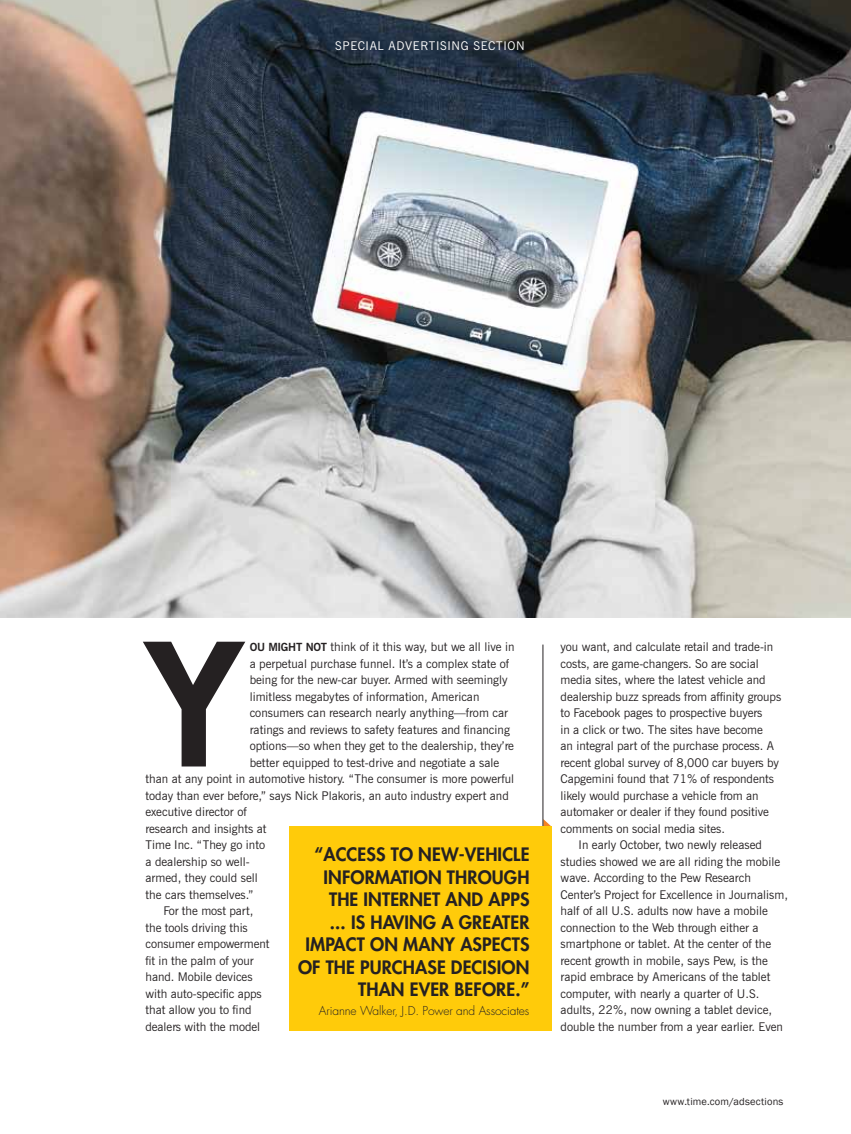
<style>
.page{position:relative;width:851px;height:1134px;background:#fff}
.page>*{position:absolute;margin:0;border:0;box-sizing:border-box;transform-origin:0 0}
.t1{font:800 165.6px "Futura";color:#252122}
.t2{font:800 18px/22.5px "Futura";letter-spacing:.005em;color:#252122;text-align:right}
.t3{font:12px "News Gothic BT";color:#252122}
.t4{font:300 12px "Futura";letter-spacing:-.01em;color:#252122}
.t5{font:12px "News Gothic BT";letter-spacing:.05em;color:#fff}
.t6{font:10.5px "Franklin Gothic";letter-spacing:.02em;color:#252122}
.s1{font-weight:700;font-size:11.25px}
</style>
<div class="page">
<img style="left:0;top:0;width:850px;height:618px">
<svg style="left:543px;top:819px;width:8px;height:8px"></svg>
<hr style="left:542px;top:645px;width:1px;height:385px;background:#252122">
<div style="left:289px;top:827px;width:262px;height:204px;background:#ffcb0a"></div>
<p class="t5" style="left:335px;top:38px;width:191px">SPECIAL ADVERTISING SECTION</p>
<h1 class="t1" style="left:145px;top:601px;width:99px">Y</h1>
<p class="t3" style="left:250px;top:639px;width:266px"><span class="s1">OU MIGHT NOT</span> think of it this way, but we all live in</p>
<p class="t3" style="left:250px;top:656px;width:261px">a perpetual purchase funnel. It’s a complex state of</p>
<p class="t3" style="left:250px;top:672px;width:259px">being for the new-car buyer. Armed with seemingly</p>
<p class="t3" style="left:250px;top:689px;width:231px">limitless megabytes of information, American</p>
<p class="t3" style="left:250px;top:705px;width:260px">consumers can research nearly anything—from car</p>
<p class="t3" style="left:250px;top:722px;width:262px">ratings and reviews to safety features and financing</p>
<p class="t3" style="left:250px;top:738px;width:266px">options—so when they get to the dealership, they’re</p>
<p class="t3" style="left:250px;top:755px;width:251px">better equipped to test-drive and negotiate a sale</p>
<p class="t3" style="left:145px;top:771px;width:370px">than at any point in automotive history. “The consumer is more powerful</p>
<p class="t3" style="left:145px;top:788px;width:365px">today than ever before,” says Nick Plakoris, an auto industry expert and</p>
<p class="t3" style="left:145px;top:804px;width:103px">executive director of</p>
<p class="t3" style="left:145px;top:821px;width:122px">research and insights at</p>
<p class="t3" style="left:145px;top:837px;width:121px">Time Inc. “They go into</p>
<p class="t3" style="left:145px;top:854px;width:106px">a dealership so well-</p>
<p class="t3" style="left:145px;top:870px;width:114px">armed, they could sell</p>
<p class="t3" style="left:145px;top:887px;width:109px">the cars themselves.”</p>
<p class="t3" style="left:163px;top:903px;width:91px">For the most part,</p>
<p class="t3" style="left:145px;top:920px;width:104px">the tools driving this</p>
<p class="t3" style="left:145px;top:936px;width:126px">consumer empowerment</p>
<p class="t3" style="left:145px;top:953px;width:110px">fit in the palm of your</p>
<p class="t3" style="left:145px;top:969px;width:109px">hand. Mobile devices</p>
<p class="t3" style="left:145px;top:986px;width:118px">with auto-specific apps</p>
<p class="t3" style="left:145px;top:1002px;width:108px">that allow you to find</p>
<p class="t3" style="left:145px;top:1019px;width:116px">dealers with the model</p>
<h2 class="t2" style="left:298px;top:843px;width:233px">“ACCESS TO NEW-VEHICLE<br>INFORMATION THROUGH<br>THE INTERNET AND APPS<br>... IS HAVING A GREATER<br>IMPACT ON MANY ASPECTS<br>OF THE PURCHASE DECISION<br>THAN EVER BEFORE.”</h2>
<p class="t4" style="left:319px;top:1003px;width:212px">Arianne Walker, J.D. Power and Associates</p>
<p class="t3" style="left:560px;top:639px;width:214px">you want, and calculate retail and trade-in</p>
<p class="t3" style="left:560px;top:656px;width:200px">costs, are game-changers. So are social</p>
<p class="t3" style="left:560px;top:672px;width:206px">media sites, where the latest vehicle and</p>
<p class="t3" style="left:560px;top:689px;width:222px">dealership buzz spreads from affinity groups</p>
<p class="t3" style="left:560px;top:705px;width:203px">to Facebook pages to prospective buyers</p>
<p class="t3" style="left:560px;top:722px;width:204px">in a click or two. The sites have become</p>
<p class="t3" style="left:560px;top:738px;width:215px">an integral part of the purchase process. A</p>
<p class="t3" style="left:560px;top:755px;width:220px">recent global survey of 8,000 car buyers by</p>
<p class="t3" style="left:560px;top:771px;width:215px">Capgemini found that 71% of respondents</p>
<p class="t3" style="left:560px;top:788px;width:200px">likely would purchase a vehicle from an</p>
<p class="t3" style="left:560px;top:804px;width:210px">automaker or dealer if they found positive</p>
<p class="t3" style="left:560px;top:821px;width:166px">comments on social media sites.</p>
<p class="t3" style="left:578px;top:837px;width:185px">In early October, two newly released</p>
<p class="t3" style="left:560px;top:854px;width:221px">studies showed we are all riding the mobile</p>
<p class="t3" style="left:560px;top:870px;width:192px">wave. According to the Pew Research</p>
<p class="t3" style="left:560px;top:887px;width:229px">Center’s Project for Excellence in Journalism,</p>
<p class="t3" style="left:560px;top:903px;width:209px">half of all U.S. adults now have a mobile</p>
<p class="t3" style="left:560px;top:920px;width:199px">connection to the Web through either a</p>
<p class="t3" style="left:560px;top:936px;width:212px">smartphone or tablet. At the center of the</p>
<p class="t3" style="left:560px;top:953px;width:209px">recent growth in mobile, says Pew, is the</p>
<p class="t3" style="left:560px;top:969px;width:211px">rapid embrace by Americans of the tablet</p>
<p class="t3" style="left:560px;top:986px;width:200px">computer, with nearly a quarter of U.S.</p>
<p class="t3" style="left:560px;top:1002px;width:213px">adults, 22%, now owning a tablet device,</p>
<p class="t3" style="left:560px;top:1019px;width:224px">double the number from a year earlier. Even</p>
<p class="t6" style="left:662px;top:1095px;width:122px">www.time.com/adsections</p>
</div>
